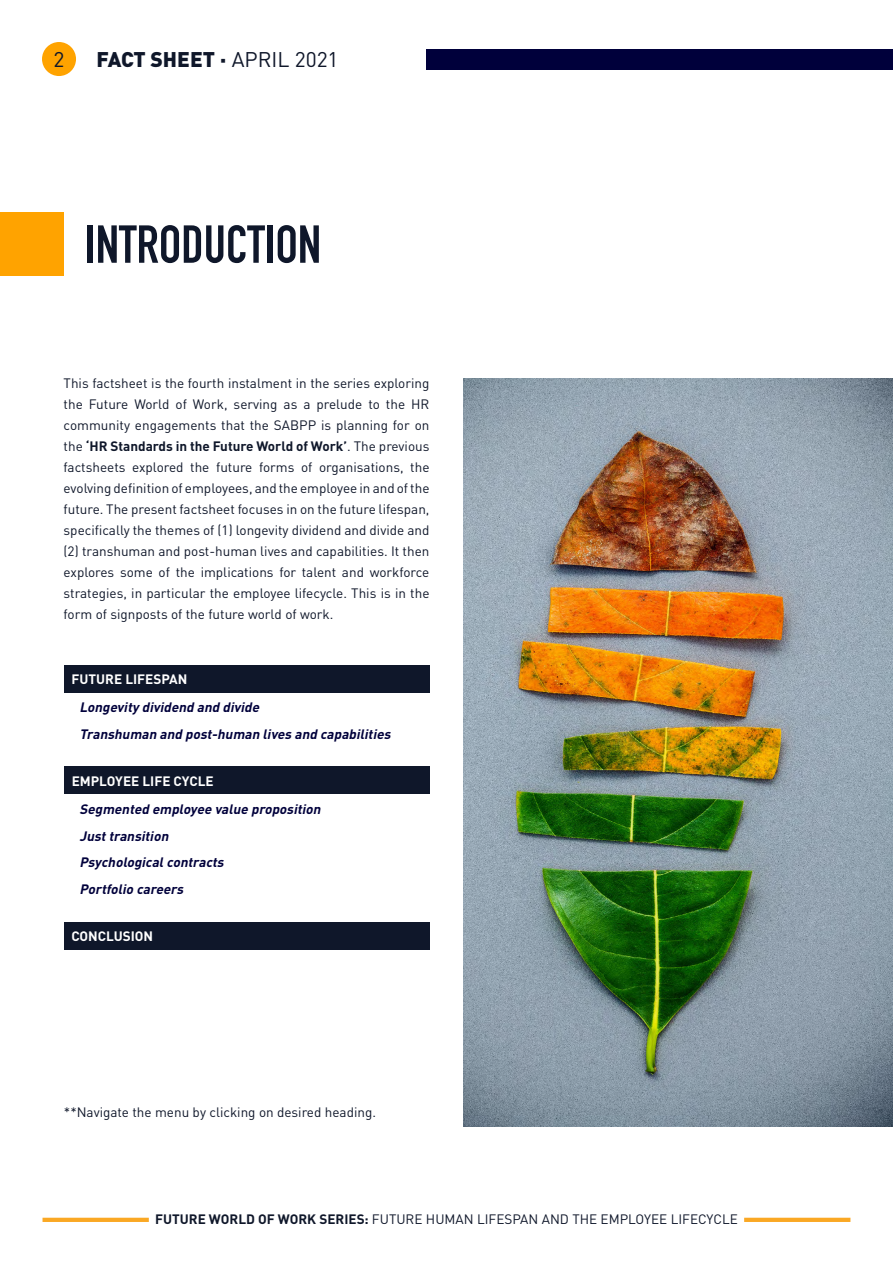
<style>
.page{position:relative;width:893px;height:1263px;background:#fff}
.page>*{position:absolute;margin:0;border:0;box-sizing:border-box;transform-origin:0 0}
.SABPP_Body_text{font:700 52.5px "DIN Condensed";color:#0f172a}
.t1{font:900 21px "DIN Pro";color:#0f172a}
.t2{font:21px "DIN Pro";color:#0f172a}
.SABPP_Body_text-2{font:13.5px/21px "DIN Pro";color:#0f172a;text-align:justify}
.SABPP_Body_text-3{font:italic 700 13.5px "DIN Pro";color:#00003b}
.SABPP_Body_text-4{font:700 13.5px "DIN Pro";color:#fff}
.s1{font-weight:400}
.s2{font-weight:700}
</style>
<div class="page">
<div style="left:426px;top:49px;width:467px;height:20px;background:#00003b"></div>
<hr style="left:43px;top:1218px;width:106px;height:4px;background:#faa824">
<hr style="left:744px;top:1218px;width:106px;height:4px;background:#faa824">
<div style="left:42px;top:42px;width:34px;height:34px;background:#ffa300;border-radius:50%"></div>
<div style="left:0;top:213px;width:64px;height:63px;background:#ffa300"></div>
<img style="left:463px;top:378px;width:430px;height:749px">
<div style="left:64px;top:665px;width:365px;height:27px;background:#0f172a"></div>
<div style="left:64px;top:767px;width:366px;height:27px;background:#0f172a"></div>
<div style="left:64px;top:922px;width:365px;height:28px;background:#0f172a"></div>
<h2 class="t2" style="left:54px;top:45px;width:12px">2</h2>
<h2 class="t1" style="left:96px;top:45px;width:244px">FACT SHEET · <span class="s1">APRIL 2021</span></h2>
<p class="SABPP_Body_text" style="left:85px;top:209px;width:238px">INTRODUCTION</p>
<p class="SABPP_Body_text-2" style="left:64px;top:372px;width:367px">This factsheet is the fourth instalment in the series exploring the Future World of Work, serving as a prelude to the HR community engagements that the SABPP is planning for on the <span class="s2">‘HR Standards in the Future World of Work’</span>. The previous factsheets explored the future forms of organisations, the evolving definition of employees, and the employee in and of the future. The present factsheet focuses in on the future lifespan, specifically the themes of (1) longevity dividend and divide and (2) transhuman and post-human lives and capabilities. It then explores some of the implications for talent and workforce strategies, in particular the employee lifecycle. This is in the form of signposts of the future world of work.</p>
<p class="SABPP_Body_text-4" style="left:72px;top:670px;width:117px">FUTURE LIFESPAN</p>
<p class="SABPP_Body_text-3" style="left:79px;top:698px;width:185px">Longevity dividend and divide</p>
<p class="SABPP_Body_text-3" style="left:79px;top:725px;width:316px">Transhuman and post-human lives and capabilities</p>
<p class="SABPP_Body_text-4" style="left:72px;top:771px;width:144px">EMPLOYEE LIFE CYCLE</p>
<p class="SABPP_Body_text-3" style="left:80px;top:800px;width:246px">Segmented employee value proposition</p>
<p class="SABPP_Body_text-3" style="left:80px;top:827px;width:94px">Justtransition</p>
<p class="SABPP_Body_text-3" style="left:80px;top:853px;width:149px">Psychologicalcontracts</p>
<p class="SABPP_Body_text-3" style="left:80px;top:880px;width:109px">Portfolio careers</p>
<p class="SABPP_Body_text-4" style="left:72px;top:927px;width:83px">CONCLUSION</p>
<p class="SABPP_Body_text-2" style="left:64px;top:1101px;width:314px">**Navigate the menu by clicking on desired heading.</p>
<p class="SABPP_Body_text-2" style="left:155px;top:1208px;width:584px"><span class="s2">FUTURE WORLD OF WORK SERIES:</span> FUTURE HUMAN LIFESPAN AND THE EMPLOYEE LIFECYCLE</p>
</div>
